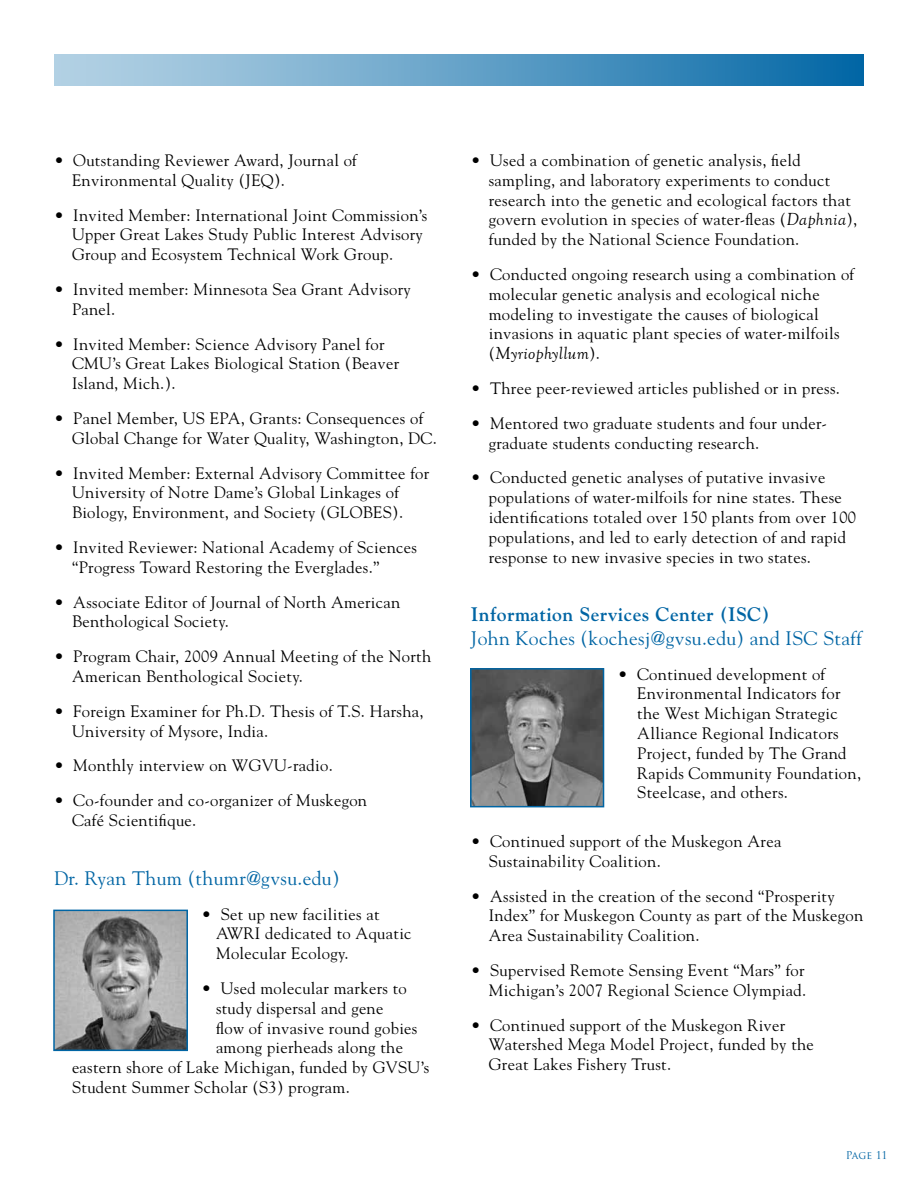
<style>
.page{position:relative;width:918px;height:1188px;background:#fff}
.page>*{position:absolute;margin:0;border:0;box-sizing:border-box;transform-origin:0 0}
.t1{font:19.5px "Goudy";letter-spacing:.02em;color:#0065a4}
.t2{font:700 19.5px "Goudy";letter-spacing:.02em;color:#0065a4}
.t3{font:italic 18px "Goudy Old Style T";letter-spacing:.02em;color:#000}
.t4{font:16.5px/19.8px "Goudy";letter-spacing:.02em;color:#000}
.t5{font:10.5px "Trajan Pro";color:#0065a4}
.s1{font-family:"Goudy Old Style T";font-style:italic;font-size:18px}
.s2{font-family:"Goudy";font-style:normal;font-size:16.5px}
</style>
<div class="page">
<div style="left:54px;top:54px;width:810px;height:32px;background:linear-gradient(to right,#bdd7e8,#076aa7)"></div>
<img style="left:56px;top:913px;width:129px;height:135px">
<div style="left:53px;top:910px;width:135px;height:141px;border:2px solid #0065a4"></div>
<img style="left:473px;top:671px;width:128px;height:133px">
<div style="left:470px;top:668px;width:134px;height:139px;border:2px solid #0065a4"></div>
<p class="t4" style="left:72px;top:150px;width:286px;text-indent:-18px">• Outstanding Reviewer Award, Journal of<br>Environmental Quality (JEQ).</p>
<p class="t4" style="left:72px;top:204px;width:357px;text-indent:-18px">• Invited Member: International Joint Commission’s<br>Upper Great Lakes Study Public Interest Advisory<br>Group and Ecosystem Technical Work Group.</p>
<p class="t4" style="left:72px;top:279px;width:340px;text-indent:-18px">• Invited member: Minnesota Sea Grant Advisory<br>Panel.</p>
<p class="t4" style="left:72px;top:333px;width:329px;text-indent:-18px">• Invited Member: Science Advisory Panel for<br>CMU’s Great Lakes Biological Station (Beaver<br>Island, Mich.).</p>
<p class="t4" style="left:72px;top:408px;width:366px;text-indent:-18px">• Panel Member, US EPA, Grants: Consequences of<br>Global Change for Water Quality, Washington, DC.</p>
<p class="t4" style="left:72px;top:462px;width:359px;text-indent:-18px">• Invited Member: External Advisory Committee for<br>University of Notre Dame’s Global Linkages of<br>Biology, Environment, and Society (GLOBES).</p>
<p class="t4" style="left:72px;top:537px;width:347px;text-indent:-18px">• Invited Reviewer: National Academy of Sciences “Progress Toward Restoring the Everglades.”</p>
<p class="t4" style="left:72px;top:591px;width:330px;text-indent:-18px">• Associate Editor of Journal of North American<br>Benthological Society.</p>
<p class="t4" style="left:72px;top:646px;width:361px;text-indent:-18px">• Program Chair, 2009 Annual Meeting of the North<br>American Benthological Society.</p>
<p class="t4" style="left:72px;top:701px;width:353px;text-indent:-18px">• Foreign Examiner for Ph.D. Thesis of T.S. Harsha,<br>University of Mysore, India.</p>
<p class="t4" style="left:54px;top:755px;width:280px">• Monthly interview on WGVU-radio.</p>
<p class="t4" style="left:72px;top:790px;width:297px;text-indent:-18px">• Co-founder and co-organizer of Muskegon<br>Café Scientifique.</p>
<p class="t1" style="left:54px;top:866px;width:287px">Dr. Ryan Thum (thumr@gvsu.edu)</p>
<p class="t4" style="left:216px;top:903px;width:197px;text-indent:-15px">• Set up new facilities at<br>AWRI dedicated to Aquatic<br>Molecular Ecology.</p>
<p class="t4" style="left:201px;top:978px;width:207px">• Used molecular markers to</p>
<p class="t4" style="left:216px;top:998px;width:169px">study dispersal and gene</p>
<p class="t4" style="left:216px;top:1017px;width:203px">flow of invasive round gobies</p>
<p class="t4" style="left:216px;top:1037px;width:189px">among pierheads along the</p>
<p class="t4" style="left:72px;top:1057px;width:359px">eastern shore of Lake Michigan, funded by GVSU’s</p>
<p class="t4" style="left:72px;top:1077px;width:279px">Student Summer Scholar (S3) program.</p>
<p class="t4" style="left:489px;top:150px;width:370px;text-indent:-18px">• Used a combination of genetic analysis, field sampling, and laboratory experiments to conduct research into the genetic and ecological factors that govern evolution in species of water-fleas (<span class="s1">Daphnia</span>), funded by the National Science Foundation.</p>
<p class="t4" style="left:489px;top:264px;width:367px;text-indent:-18px">• Conducted ongoing research using a combination of molecular genetic analysis and ecological niche modeling to investigate the causes of biological invasions in aquatic plant species of water-milfoils</p>
<p class="t3" style="left:489px;top:344px;width:113px"><span class="s2">(</span>Myriophyllum<span class="s2">).</span></p>
<p class="t4" style="left:471px;top:378px;width:371px">• Three peer-reviewed articles published or in press.</p>
<p class="t4" style="left:489px;top:413px;width:340px;text-indent:-18px">• Mentored two graduate students and four under&shy;graduate students conducting research.</p>
<p class="t4" style="left:489px;top:467px;width:369px;text-indent:-18px">• Conducted genetic analyses of putative invasive populations of water-milfoils for nine states. These identifications totaled over 150 plants from over 100 populations, and led to early detection of and rapid response to new invasive species in two states.</p>
<p class="t2" style="left:471px;top:603px;width:300px">Information Services Center (ISC)</p>
<p class="t1" style="left:471px;top:626px;width:392px">John Koches (kochesj@gvsu.edu) and ISC Staff</p>
<p class="t4" style="left:637px;top:663px;width:225px;text-indent:-19px">• Continued development of<br>Environmental Indicators for the West Michigan Strategic<br>Alliance Regional Indicators<br>Project, funded by The Grand<br>Rapids Community Foundation,<br>Steelcase, and others.</p>
<p class="t4" style="left:489px;top:831px;width:294px;text-indent:-18px">• Continued support of the Muskegon Area<br>Sustainability Coalition.</p>
<p class="t4" style="left:489px;top:885px;width:376px;text-indent:-18px">• Assisted in the creation of the second “Prosperity<br>Index” for Muskegon County as part of the Muskegon<br>Area Sustainability Coalition.</p>
<p class="t4" style="left:471px;top:960px;width:337px;text-align:right">• Supervised Remote Sensing Event “Mars” for<br>Michigan’s 2007 Regional Science Olympiad.</p>
<p class="t4" style="left:489px;top:1014px;width:327px;text-indent:-18px">• Continued support of the Muskegon River<br>Watershed Mega Model Project, funded by the<br>Great Lakes Fishery Trust.</p>
<p class="t5" style="left:846px;top:1148px;width:43px">Page 11</p>
</div>
